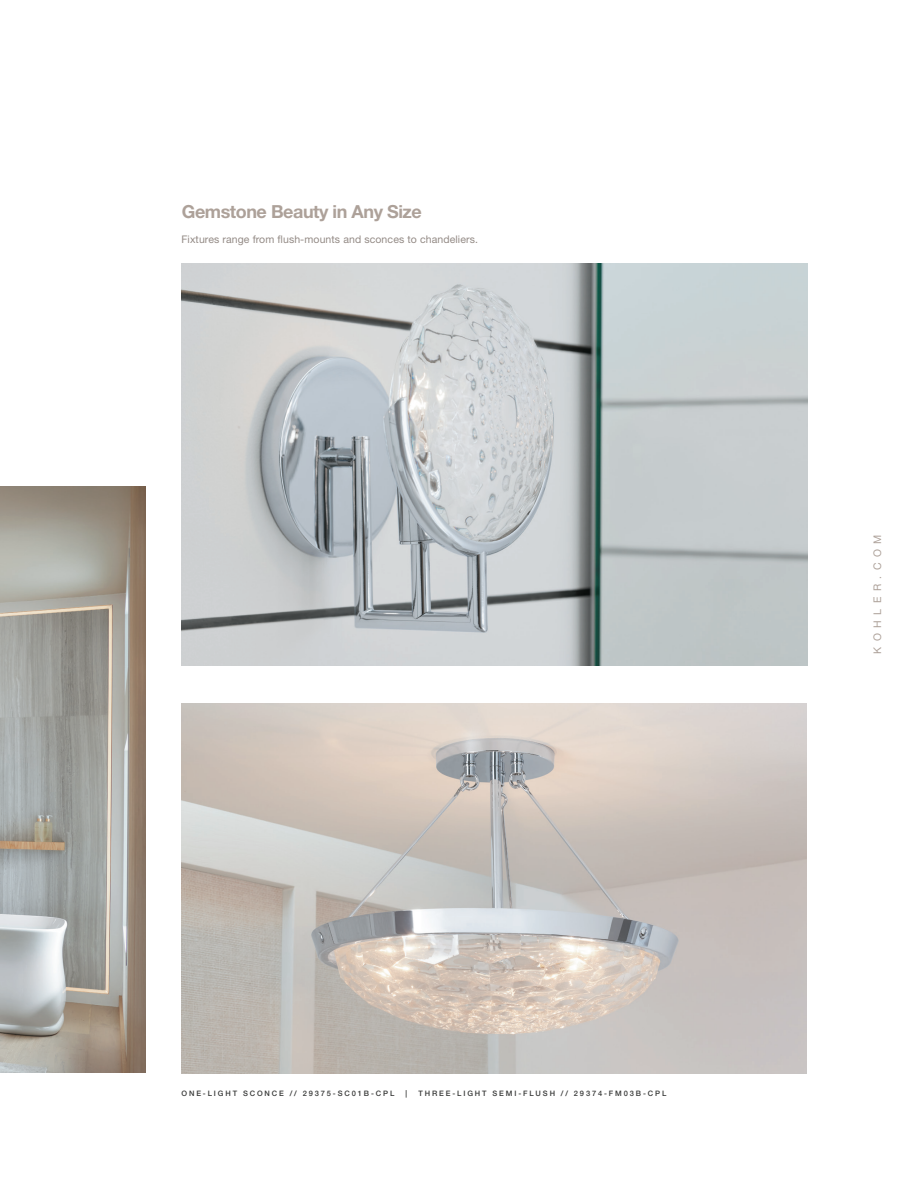
<style>
.page{position:relative;width:918px;height:1188px;background:#fff}
.page>*{position:absolute;margin:0;border:0;box-sizing:border-box;transform-origin:0 0}
.t1{font:700 18px "Helvetica Neue LT Pro";letter-spacing:-.025em;color:#ada199}
.t2{font:10.5px "Helvetica Neue LT Pro";letter-spacing:.01em;color:#948b86}
.t3{font:10.5px "Helvetica Neue LT Pro";letter-spacing:.525em;color:#ada199}
.t4{font:500 7.5px "Helvetica Neue LT Pro";letter-spacing:.25em;color:#373837}
</style>
<div class="page">
<img style="left:0;top:487px;width:146px;height:586px">
<img style="left:182px;top:703px;width:625px;height:370px">
<img style="left:182px;top:264px;width:625px;height:402px">
<h1 class="t1" style="left:182px;top:200px;width:241px">Gemstone Beauty in Any Size</h1>
<h2 class="t2" style="left:182px;top:233px;width:298px">Fixtures range from flush-mounts and sconces to chandeliers.</h2>
<p class="t4" style="left:182px;top:1089px;width:214px">ONE-LIGHT SCONCE // 29375-SC01B-CPL</p>
<p class="t4" style="left:406px;top:1089px;width:3px">|</p>
<p class="t4" style="left:418px;top:1089px;width:249px">THREE-LIGHT SEMI-FLUSH // 29374-FM03B-CPL</p>
<h2 class="t3" style="left:871px;top:654px;width:121px;rotate:-90deg">KOHLER.COM</h2>
</div>
